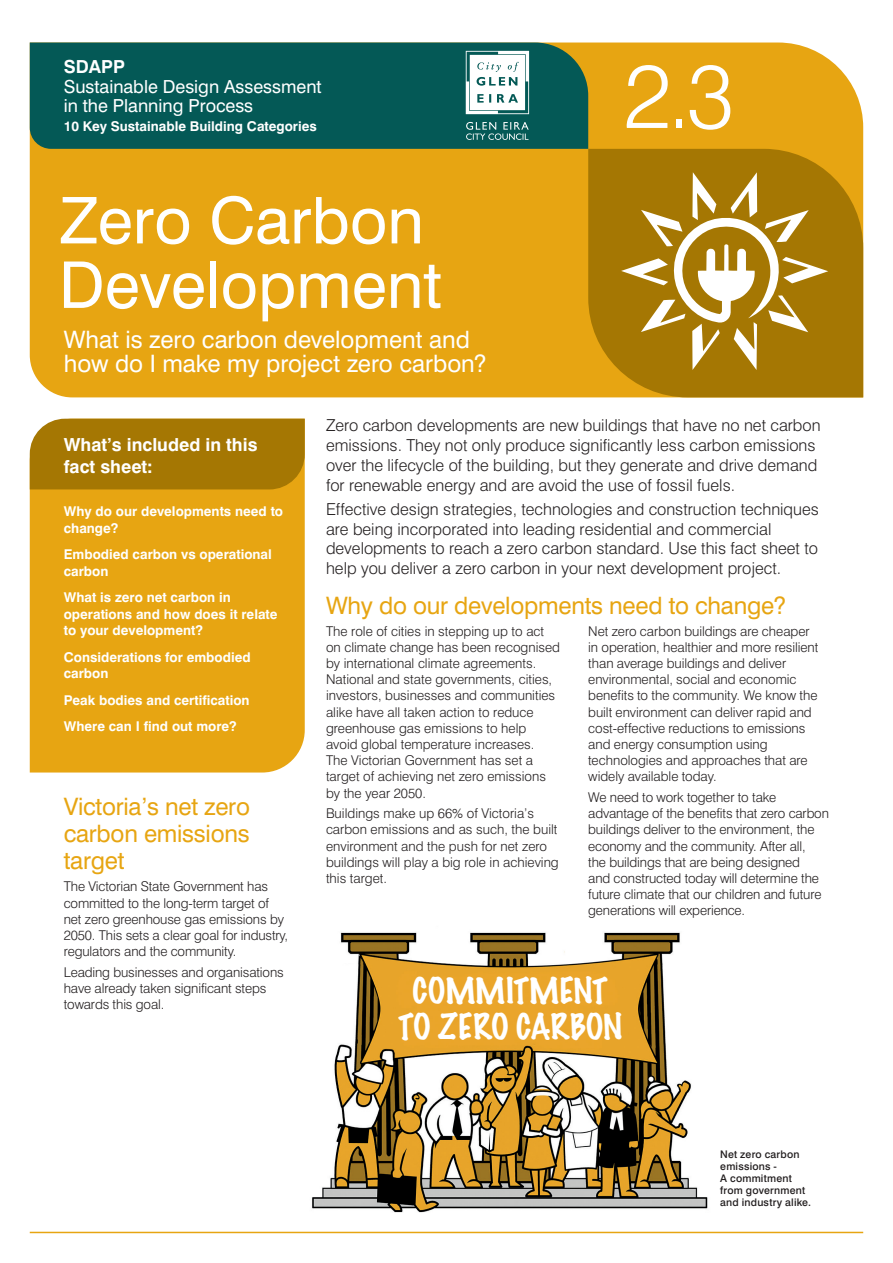
<style>
.page{position:relative;width:893px;height:1263px;background:#fff}
.page>*{position:absolute;margin:0;border:0;box-sizing:border-box;transform-origin:0 0}
.t1{font:300 90px "Swiss 721";color:#fff}
.t2{font:64.5px/64.5px "Swiss 721 Roman";color:#fff}
.sub_heading{font:100 32.55px/36px "Marker Felt";letter-spacing:-.01em;color:#fff;text-align:center}
.sub_heading-2{font:24px/27px "Swiss 721 Roman";letter-spacing:-.01em;color:#e7a512;text-align:justify}
.body_text{font:24px/24px "Swiss 721 Roman";letter-spacing:-.005em;color:#fff}
.t3{font:18px/19.5px "Swiss 721 Roman";color:#fff}
.t4{font:700 18px/21.6px "Swiss 721";color:#fff}
.t5{font:300 16.5px/19.8px "Swiss 721";color:#231f20}
.body_text-2{font:300 13.5px/16.2px "Swiss 721";color:#231f20}
.t6{font:700 13.5px/16.2px "Swiss 721";color:#fff}
.bullet_points{font:300 13.5px/16.2px "Swiss 721";letter-spacing:-.01em;color:#231f20}
.sub_heading-3{font:500 10.5px/12px "Swiss 721";letter-spacing:.02em;color:#231f20}
.s1{font-family:"Swiss 721";font-weight:700}
</style>
<div class="page">
<div style="left:30px;top:43px;width:833px;height:354px;background:#e7a512"></div>
<div style="left:30px;top:489px;width:275px;height:283px;background:#e7a512"></div>
<div style="left:30px;top:419px;width:275px;height:70px;background:#a57703"></div>
<svg style="left:588px;top:149px;width:275px;height:248px;background:#af7e05"></svg>
<svg style="left:621px;top:172px;width:207px;height:198px"></svg>
<hr style="left:30px;top:1232px;width:833px;height:1px;background:#e7a512">
<img style="left:312px;top:932px;width:396px;height:281px">
<div style="left:30px;top:43px;width:558px;height:106px;background:#045956"></div>
<div style="left:64px;top:60px;width:266px;height:81px;background:#045956"></div>
<svg style="left:466px;top:122px;width:63px;height:18px"></svg>
<svg style="left:466px;top:51px;width:63px;height:63px"></svg>
<p class="t3" style="left:64px;top:57px;width:259px"><span class="s1">SDAPP<br></span>Sustainable Design Assessment in the Planning Process</p>
<p class="t6" style="left:64px;top:118px;width:255px">10 Key Sustainable Building Categories</p>
<p class="t2" style="left:59px;top:188px;width:384px">Zero Carbon<br>Development</p>
<p class="body_text" style="left:64px;top:327px;width:424px">What is zero carbon development and how do I make my project zero carbon?</p>
<p class="t1" style="left:624px;top:41px;width:112px">2.3</p>
<p class="t5" style="left:326px;top:415px;width:496px">Zero carbon developments are new buildings that have no net carbon emissions. They not only produce significantly less carbon emissions over the lifecycle of the building, but they generate and drive demand for renewable energy and are avoid the use of fossil fuels.</p>
<p class="t5" style="left:326px;top:499px;width:494px">Effective design strategies, technologies and construction techniques are being incorporated into leading residential and commercial developments to reach a zero carbon standard. Use this fact sheet to help you deliver a zero carbon in your next development project.</p>
<p class="t4" style="left:64px;top:434px;width:195px">What’s included in this fact sheet:</p>
<p class="t6" style="left:64px;top:503px;width:221px">Why do our developments need to change?</p>
<p class="t6" style="left:64px;top:546px;width:210px">Embodied carbon vs operational carbon</p>
<p class="t6" style="left:64px;top:589px;width:215px">What is zero net carbon in operations and how does it relate to your development?</p>
<p class="t6" style="left:64px;top:649px;width:188px">Considerations for embodied carbon</p>
<p class="t6" style="left:64px;top:692px;width:187px">Peak bodies and certification</p>
<p class="t6" style="left:64px;top:718px;width:174px">Where can I find out more?</p>
<p class="sub_heading-2" style="left:326px;top:592px;width:462px">Why do our developments need to change?</p>
<p class="body_text-2" style="left:326px;top:623px;width:236px">The role of cities in stepping up to act on climate change has been recognised by international climate agreements.<br>National and state governments, cities, investors, businesses and communities alike have all taken action to reduce greenhouse gas emissions to help avoid global temperature increases.<br>The Victorian Government has set a target of achieving net zero emissions by the year 2050.</p>
<p class="body_text-2" style="left:326px;top:805px;width:234px">Buildings make up 66% of Victoria’s carbon emissions and as such, the built environment and the push for net zero buildings will play a big role in achieving this target.</p>
<p class="body_text-2" style="left:588px;top:623px;width:232px">Net zero carbon buildings are cheaper in operation, healthier and more resilient than average buildings and deliver environmental, social and economic benefits to the community. We know the built environment can deliver rapid and cost-effective reductions to emissions and energy consumption using technologies and approaches that are widely available today.</p>
<p class="body_text-2" style="left:588px;top:789px;width:242px">We need to work together to take advantage of the benefits that zero carbon buildings deliver to the environment, the economy and the community. After all,<br>the buildings that are being designed<br>and constructed today will determine the future climate that our children and future generations will experience.</p>
<p class="sub_heading-2" style="left:64px;top:793px;width:188px">Victoria’s net zero carbon emissions target</p>
<p class="bullet_points" style="left:64px;top:878px;width:226px">The Victorian State Government has committed to the long-term target of net zero greenhouse gas emissions by 2050. This sets a clear goal for industry, regulators and the community.</p>
<p class="bullet_points" style="left:64px;top:964px;width:221px">Leading businesses and organisations have already taken significant steps towards this goal.</p>
<p class="sub_heading" style="left:398px;top:972px;width:226px">COMMITMENT<br>TO ZERO CARBON</p>
<p class="sub_heading-3" style="left:720px;top:1148px;width:92px">Net zero carbon emissions -<br>A commitment from government and industry alike.</p>
</div>
